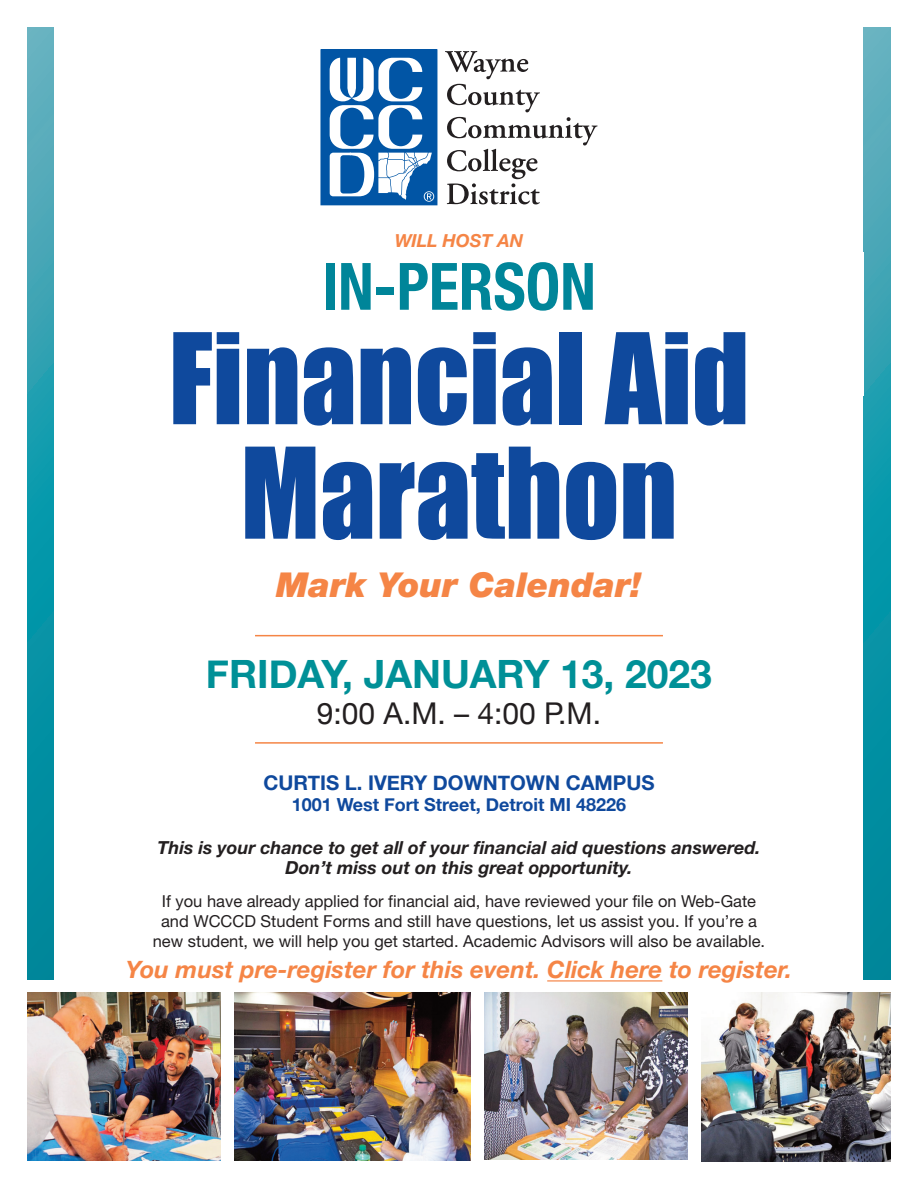
<style>
.page{position:relative;width:918px;height:1188px;background:#fff}
.page>*{position:absolute;margin:0;border:0;box-sizing:border-box;transform-origin:0 0}
.t1{font:116.4px/114.4px "Impact";color:#0f499d;text-align:center;scale:.95 1}
.t2{font:700 condensed 65.4px "Helvetica Neue";color:#008599;scale:.95 1}
.t3{font:700 39px "Helvetica Neue";color:#009097}
.t4{font:italic 900 34.35px "Helvetica Neue";color:#f58546}
.t5{font:30px "Helvetica Neue";color:#231f20}
.t6{font:italic 700 24px "Helvetica Neue";color:#f58546}
.t7{font:700 20.25px "Helvetica Neue";color:#0f499d}
.t8{font:italic 700 18px/20.1px "Helvetica Neue";color:#231f20;text-align:center}
.t9{font:700 18px "Helvetica Neue";color:#0f499d}
.t10{font:italic 700 18px "Helvetica Neue";color:#f58546}
.t11{font:16.5px/19.8px "Helvetica Neue";color:#231f20;text-align:center}
</style>
<div class="page">
<svg style="left:27px;top:27px;width:27px;height:952px;background:#209aac"></svg>
<svg style="left:864px;top:27px;width:27px;height:952px;background:#209aac"></svg>
<hr style="left:255px;top:635px;width:408px;height:1px;background:#f58546">
<img style="left:485px;top:992px;width:203px;height:168px">
<img style="left:235px;top:992px;width:236px;height:169px">
<img style="left:27px;top:992px;width:194px;height:169px">
<img style="left:702px;top:992px;width:189px;height:169px">
<div style="left:321px;top:50px;width:116px;height:155px;background:#0155a5"></div>
<div style="left:320px;top:49px;width:117px;height:156px;border:1px solid #0155a5"></div>
<svg style="left:445px;top:51px;width:153px;height:153px"></svg>
<svg style="left:330px;top:58px;width:104px;height:144px"></svg>
<hr style="left:255px;top:742px;width:408px;height:2px;background:#f58546">
<hr style="left:547px;top:980px;width:115px;height:2px;background:#f58546">
<p class="t10" style="left:395px;top:235px;width:130px">WILL HOST AN</p>
<h2 class="t2" style="left:322px;top:263px;width:290px">IN-PERSON</h2>
<h1 class="t1" style="left:169px;top:330px;width:613px">Financial Aid<br>Marathon</h1>
<h3 class="t4" style="left:276px;top:573px;width:367px">Mark Your Calendar!</h3>
<h3 class="t3" style="left:206px;top:650px;width:508px">FRIDAY, JANUARY 13, 2023</h3>
<h3 class="t5" style="left:317px;top:695px;width:286px">9:00 A.M. – 4:00 P.M.</h3>
<p class="t7" style="left:263px;top:771px;width:393px">CURTIS L. IVERY DOWNTOWN CAMPUS</p>
<p class="t9" style="left:292px;top:793px;width:336px">1001 WEST FORT STREET, DETROIT MI 48226</p>
<p class="t8" style="left:158px;top:839px;width:604px">This is your chance to get all of your financial aid questions answered.<br>Don’t miss out on this great opportunity.</p>
<p class="t11" style="left:153px;top:893px;width:614px">If you have already applied for financial aid, have reviewed your file on Web-Gate and WCCCD Student Forms and still have questions, let us assist you. If you’re a new student, we will help you get started. Academic Advisors will also be available.</p>
<h3 class="t6" style="left:126px;top:961px;width:668px">You must pre-register for this event. Click here to register.</h3>
</div>
